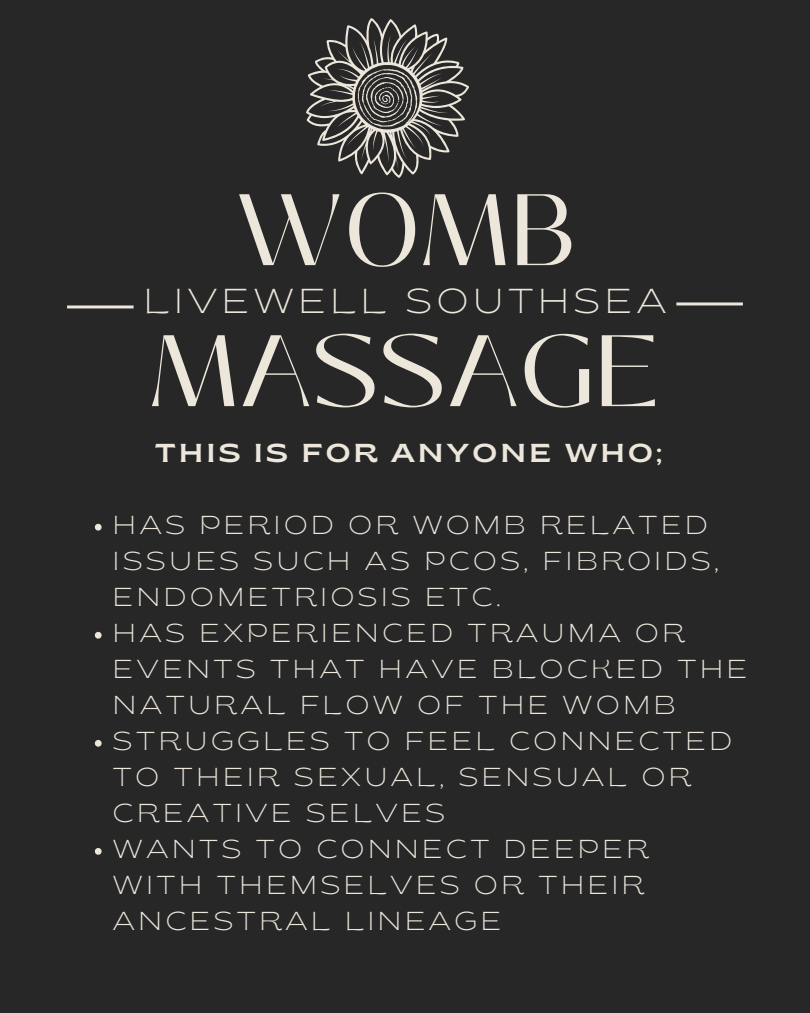
<style>
.page{position:relative;width:810px;height:1013px;background:#fff}
.page>*{position:absolute;margin:0;border:0;box-sizing:border-box;transform-origin:0 0}
.t1{font:100.9px/140.9px "Black Mango";color:#ece6db;text-align:center}
.t2{font:200 semi-expanded 34.6px "Brice";letter-spacing:.115em;color:#ece6db}
.t3{font:200 semi-expanded 25.9px/36px "Brice";letter-spacing:.115em;color:#ece6db}
.t4{font:semi-expanded 25.9px "Brice";letter-spacing:.115em;color:#ece6db}
</style>
<div class="page">
<div style="left:0;top:0;width:810px;height:1012px;background:#272727"></div>
<hr style="left:67px;top:305px;width:67px;height:3px;background:#ece6db">
<hr style="left:676px;top:302px;width:67px;height:3px;background:#ece6db">
<svg style="left:306px;top:18px;width:163px;height:160px"></svg>
<svg style="left:95px;top:524px;width:7px;height:6px"></svg>
<svg style="left:95px;top:632px;width:7px;height:6px"></svg>
<svg style="left:95px;top:740px;width:7px;height:6px"></svg>
<svg style="left:95px;top:848px;width:7px;height:6px"></svg>
<p class="t1" style="left:149px;top:160px;width:513px">WOMB<br>MASSAGE</p>
<p class="t4" style="left:155px;top:442px;width:509px">THIS IS FOR ANYONE WHO;</p>
<p class="t2" style="left:143px;top:287px;width:525px">LIVEWELL SOUTHSEA</p>
<p class="t3" style="left:113px;top:509px;width:608px">HAS PERIOD OR WOMB RELATED<br>ISSUES SUCH AS PCOS, FIBROIDS,<br>ENDOMETRIOSIS ETC.</p>
<p class="t3" style="left:113px;top:617px;width:636px">HAS EXPERIENCED TRAUMA OR<br>EVENTS THAT HAVE BLOCKED THE<br>NATURAL FLOW OF THE WOMB</p>
<p class="t3" style="left:113px;top:725px;width:621px">STRUGGLES TO FEEL CONNECTED<br>TO THEIR SEXUAL, SENSUAL OR<br>CREATIVE SELVES</p>
<p class="t3" style="left:113px;top:833px;width:538px">WANTS TO CONNECT DEEPER<br>WITH THEMSELVES OR THEIR<br>ANCESTRAL LINEAGE</p>
</div>
